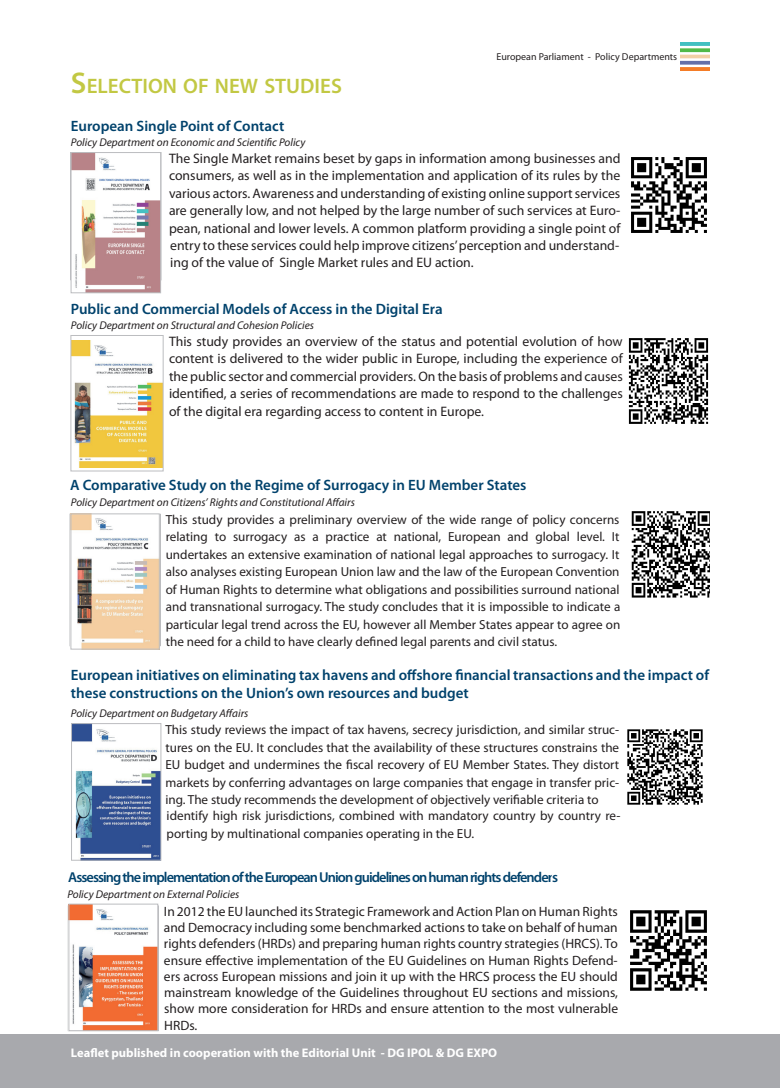
<style>
.page{position:relative;width:780px;height:1088px;background:#fff}
.page>*{position:absolute;margin:0;border:0;box-sizing:border-box;transform-origin:0 0}
.t1{font:600 21px "Myriad Pro";color:#c2c843}
.t2{font:600 15px/18px "Myriad Pro";color:#01426c}
.t3{font:600 14.38px "Myriad Pro";letter-spacing:-.065em;color:#01426c}
.t4{font:13.75px/17.4px "Myriad Pro";color:#231f20;text-align:justify}
.t5{font:13.5px/16.2px "Myriad Pro";color:#231f20;text-align:justify}
.t6{font:13.12px/17.5px "Myriad Pro";color:#231f20;text-align:justify}
.t7{font:700 12.5px "Myriad Pro";color:#fff}
.t8{font:italic 11.25px "Myriad Pro";color:#231f20}
.t9{font:10px "Myriad Pro";color:#231f20}
.s1{font-size:30px}
</style>
<div class="page">
<div style="left:0;top:1035px;width:780px;height:53px;background:#a8a9ad"></div>
<img style="left:680px;top:43px;width:29px;height:28px">
<svg style="left:70px;top:235px;width:94px;height:146px"></svg>
<svg style="left:69px;top:411px;width:95px;height:145px"></svg>
<div style="left:70px;top:514px;width:90px;height:132px;border:1px solid #bcbdc0"></div>
<svg style="left:67px;top:802px;width:95px;height:147px"></svg>
<div style="left:71px;top:335px;width:92px;height:136px;background:#fff"></div>
<img style="left:73px;top:340px;width:88px;height:128px">
<div style="left:71px;top:335px;width:92px;height:136px;border:1px solid #bcbdc0"></div>
<img style="left:628px;top:338px;width:81px;height:86px">
<img style="left:631px;top:511px;width:78px;height:87px">
<img style="left:73px;top:516px;width:84px;height:131px">
<div style="left:71px;top:514px;width:88px;height:135px;border:1px solid #bcbdc0"></div>
<img style="left:73px;top:725px;width:86px;height:133px">
<div style="left:71px;top:723px;width:90px;height:137px;border:1px solid #bcbdc0"></div>
<img style="left:71px;top:906px;width:85px;height:123px">
<div style="left:69px;top:904px;width:89px;height:127px;border:1px solid #bcbdc0"></div>
<img style="left:630px;top:910px;width:77px;height:81px">
<img style="left:631px;top:157px;width:76px;height:76px">
<img style="left:73px;top:154px;width:86px;height:137px">
<div style="left:71px;top:152px;width:90px;height:141px;border:1px solid #bcbdc0"></div>
<img style="left:627px;top:729px;width:76px;height:76px">
<h1 class="t1" style="left:71px;top:73px;width:272px"><span class="s1">S</span>election of new studies</h1>
<p class="t2" style="left:71px;top:117px;width:215px">European Single Point of Contact</p>
<p class="t8" style="left:71px;top:135px;width:236px">Policy Department on Economic and Scientific Policy</p>
<p class="t9" style="left:496px;top:51px;width:182px">European Parliament - Policy Departments</p>
<p class="t4" style="left:169px;top:149px;width:453px">The Single Market remains beset by gaps in information among businesses and consumers, as well as in the implementation and application of its rules by the various actors. Awareness and understanding of existing online support services are generally low, and not helped by the large number of such services at Euro&shy;pean, national and lower levels. A common platform providing a single point of entry to these services could help improve citizens’ perception and understand&shy;ing of the value of Single Market rules and EU action.</p>
<p class="t2" style="left:71px;top:300px;width:373px">Public and Commercial Models of Access in the Digital Era</p>
<p class="t8" style="left:71px;top:318px;width:245px">Policy Department on Structural and Cohesion Policies</p>
<p class="t4" style="left:169px;top:332px;width:455px">This study provides an overview of the status and potential evolution of how content is delivered to the wider public in Europe, including the experience of the public sector and commercial providers. On the basis of problems and causes identified, a series of recommendations are made to respond to the challenges of the digital era regarding access to content in Europe.</p>
<p class="t2" style="left:70px;top:475px;width:458px">A Comparative Study on the Regime of Surrogacy in EU Member States</p>
<p class="t8" style="left:71px;top:495px;width:285px">Policy Department on Citizens’ Rights and Constitutional Affairs</p>
<p class="t6" style="left:166px;top:510px;width:455px">This study provides a preliminary overview of the wide range of policy concerns relating to surrogacy as a practice at national, European and global level. It undertakes an extensive examination of national legal approaches to surrogacy. It also analyses existing European Union law and the law of the European Convention of Human Rights to determine what obligations and possibilities surround national</p>
<p class="t6" style="left:166px;top:598px;width:456px">and transnational surrogacy. The study concludes that it is impossible to indicate a particular legal trend across the EU, however all Member States appear to agree on the need for a child to have clearly defined legal parents and civil status.</p>
<p class="t2" style="left:71px;top:666px;width:639px">European initiatives on eliminating tax havens and offshore financial transactions and the impact of these constructions on the Union’s own resources and budget</p>
<p class="t8" style="left:71px;top:706px;width:179px">Policy Department on Budgetary Affairs</p>
<p class="t6" style="left:165px;top:721px;width:455px">This study reviews the impact of tax havens, secrecy jurisdiction, and similar struc&shy;tures on the EU. It concludes that the availability of these structures constrains the EU budget and undermines the fiscal recovery of EU Member States. They distort markets by conferring advantages on large companies that engage in transfer pric&shy;ing. The study recommends the development of objectively verifiable criteria to</p>
<p class="t6" style="left:167px;top:807px;width:455px">identify high risk jurisdictions, combined with mandatory country by country re&shy;porting by multinational companies operating in the EU.</p>
<p class="t3" style="left:68px;top:867px;width:491px">Assessing the implementation of the European Union guidelines on human rights defenders</p>
<p class="t8" style="left:67px;top:888px;width:173px">Policy Department on External Policies</p>
<p class="t5" style="left:164px;top:903px;width:455px">In 2012 the EU launched its Strategic Framework and Action Plan on Human Rights and Democracy including some benchmarked actions to take on behalf of human rights defenders (HRDs) and preparing human rights country strategies (HRCS). To ensure effective implementation of the EU Guidelines on Human Rights Defend&shy;ers across European missions and join it up with the HRCS process the EU should</p>
<p class="t5" style="left:164px;top:984px;width:455px">mainstream knowledge of the Guidelines throughout EU sections and missions, show more consideration for HRDs and ensure attention to the most vulnerable HRDs.</p>
<p class="t7" style="left:71px;top:1045px;width:428px">Leaflet published in cooperation with the Editorial Unit - DG IPOL &amp; DG EXPO</p>
</div>
